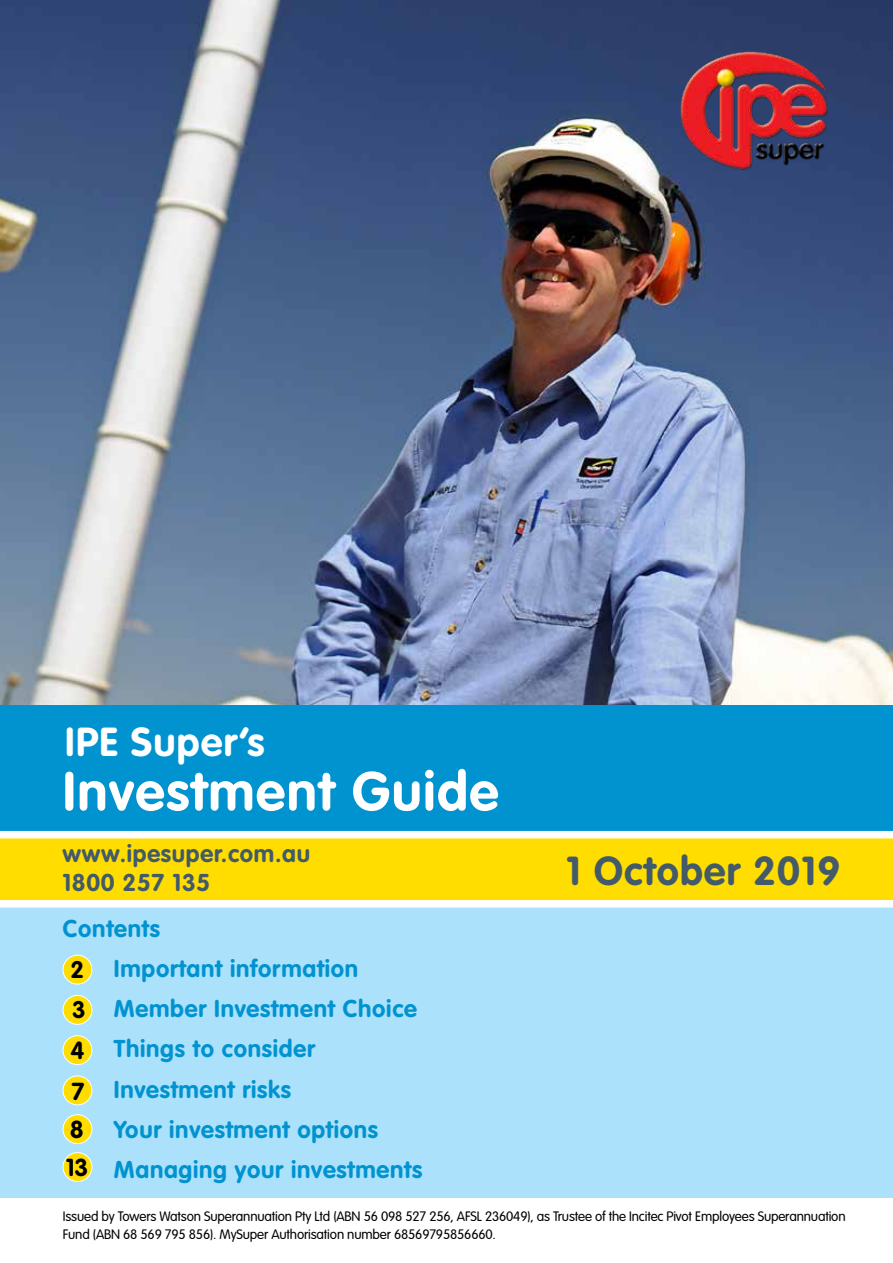
<style>
.page{position:relative;width:893px;height:1263px;background:#fff}
.page>*{position:absolute;margin:0;border:0;box-sizing:border-box;transform-origin:0 0}
.t1{font:700 54px "VAG Rounded";letter-spacing:.03em;color:#fff}
.t2{font:700 39.9px "VAG Rounded";letter-spacing:.03em;color:#425a69}
.t3{font:700 39.9px "VAG Rounded";letter-spacing:.03em;color:#fff}
.t4{font:700 24px/40.2px "VAG Rounded";letter-spacing:.03em;color:#0093d0}
.t5{font:700 24px/28.8px "VAG Rounded";letter-spacing:.03em;color:#425a69}
.t6{font:300 13.5px/18px "VAG Rounded";letter-spacing:-.01em;color:#000}
.s1{font-size:23.7px;color:#000}
.s2{font-size:24.3px;color:#000}
</style>
<div class="page">
<img style="left:0;top:0;width:893px;height:705px">
<div style="left:0;top:904px;width:893px;height:294px;background:#abe1fa"></div>
<img style="left:679px;top:50px;width:152px;height:119px">
<div style="left:63px;top:955px;width:29px;height:29px;background:#fd0;border-radius:50%"></div>
<div style="left:63px;top:955px;width:29px;height:29px;border:1px solid #fff;border-radius:50%"></div>
<div style="left:63px;top:995px;width:29px;height:29px;background:#fd0;border-radius:50%"></div>
<div style="left:63px;top:995px;width:29px;height:29px;border:1px solid #fff;border-radius:50%"></div>
<div style="left:63px;top:1036px;width:29px;height:28px;background:#fd0;border-radius:50%"></div>
<div style="left:63px;top:1035px;width:29px;height:30px;border:1px solid #fff;border-radius:50%"></div>
<div style="left:63px;top:1076px;width:29px;height:29px;background:#fd0;border-radius:50%"></div>
<div style="left:63px;top:1076px;width:29px;height:29px;border:1px solid #fff;border-radius:50%"></div>
<div style="left:63px;top:1115px;width:29px;height:28px;background:#fd0;border-radius:50%"></div>
<div style="left:63px;top:1114px;width:29px;height:30px;border:1px solid #fff;border-radius:50%"></div>
<div style="left:63px;top:1152px;width:29px;height:29px;background:#fd0;border-radius:50%"></div>
<div style="left:63px;top:1152px;width:29px;height:30px;border:1px solid #fff;border-radius:50%"></div>
<div style="left:0;top:705px;width:893px;height:131px;background:#0093d0"></div>
<div style="left:0;top:835px;width:893px;height:66px;background:#fd0"></div>
<div style="left:0;top:831px;width:893px;height:7px;background:#fff"></div>
<div style="left:0;top:900px;width:893px;height:7px;background:#fff"></div>
<h2 class="t3" style="left:65px;top:718px;width:201px">IPE Super’s</h2>
<h1 class="t1" style="left:63px;top:760px;width:437px">Investment Guide</h1>
<h3 class="t5" style="left:62px;top:839px;width:249px">www.ipesuper.com.au<br>1800 257 135</h3>
<h3 class="t4" style="left:63px;top:908px;width:361px">Contents<br><span class="s1">2</span> Important information<br><span class="s1">3</span> Member Investment Choice<br><span class="s2">4</span> Things to consider<br><span class="s2">7</span> Investment risks<br><span class="s2">8</span> Your investment options<br><span class="s2">13</span> Managing your investments</h3>
<h2 class="t2" style="left:566px;top:847px;width:276px">1 October 2019</h2>
<p class="t6" style="left:63px;top:1207px;width:784px">Issued by Towers Watson Superannuation Pty Ltd (ABN 56 098 527 256, AFSL 236049), as Trustee of the Incitec Pivot Employees Superannuation<br>Fund (ABN 68 569 795 856). MySuper Authorisation number 68569795856660.</p>
</div>
